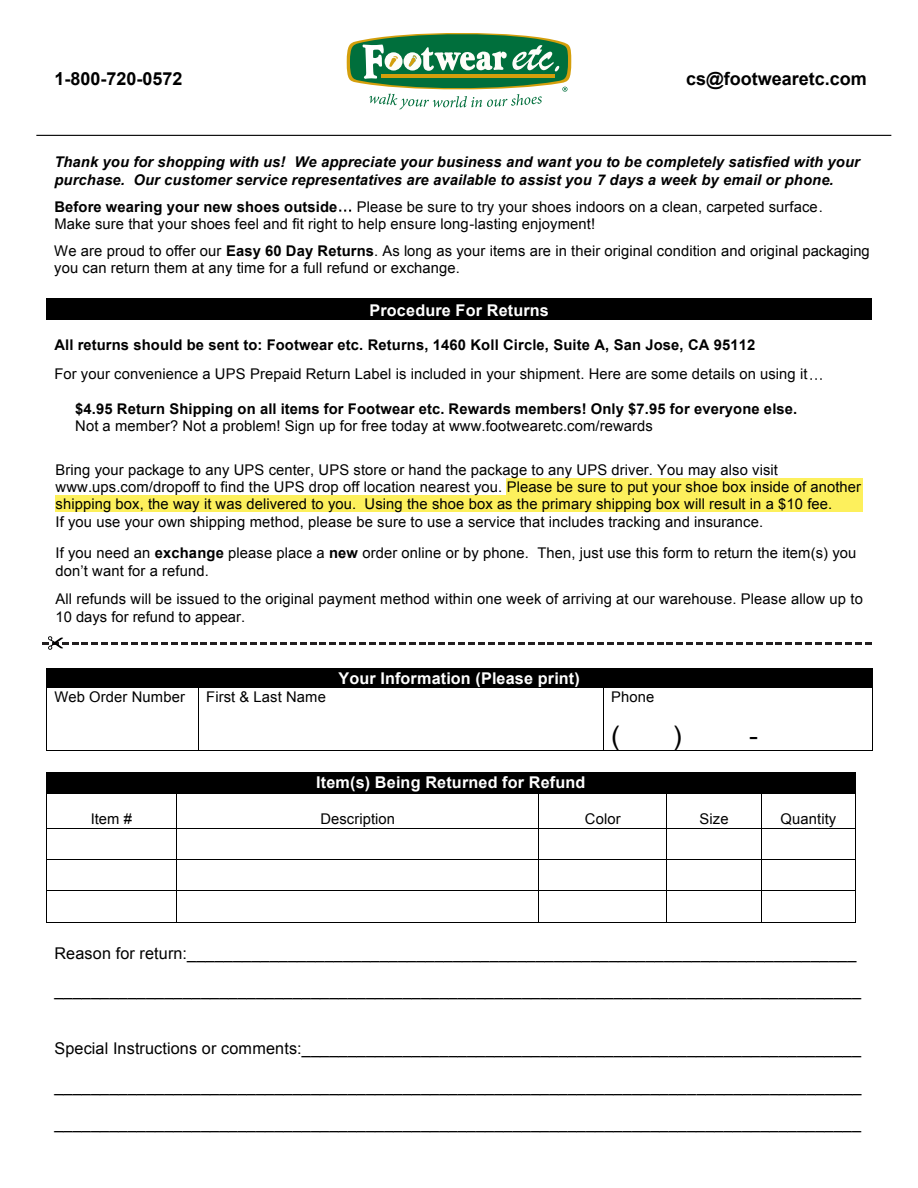
<style>
.page{position:relative;width:918px;height:1188px;background:#fff}
.page>*{position:absolute;margin:0;border:0;box-sizing:border-box;transform-origin:0 0}
.t1{font:27px "Arial";color:#000}
.t2{font:700 18px "Arial";color:#000}
.t3{font:16.2px "Arial";letter-spacing:.01em;color:#000}
.t4{font:700 16.2px "Arial";letter-spacing:.01em;color:#fff}
.t5{font:14.7px/17.2px "Arial";letter-spacing:.01em;color:#000}
.t6{font:700 14.7px "Arial";letter-spacing:.01em;color:#000}
.t7{font:italic 700 14.7px/17.2px "Arial";letter-spacing:.01em;color:#000}
.s1{font-weight:700}
</style>
<div class="page">
<div style="left:56px;top:495px;width:807px;height:17px;background:#fdf05c"></div>
<div style="left:507px;top:478px;width:356px;height:17px;background:#fdf05c"></div>
<div style="left:47px;top:298px;width:825px;height:21px;background:#000"></div>
<svg style="left:339px;top:210px;width:12px;height:2px"></svg>
<svg style="left:810px;top:378px;width:12px;height:2px"></svg>
<div style="left:54px;top:669px;width:810px;height:19px;background:#000"></div>
<hr style="left:46px;top:668px;width:826px;height:1px;background:#000">
<svg style="left:46px;top:669px;width:1px;height:19px"></svg>
<hr style="left:46px;top:688px;width:152px;height:1px;background:#000">
<hr style="left:199px;top:688px;width:404px;height:1px;background:#000">
<hr style="left:604px;top:688px;width:268px;height:1px;background:#000">
<svg style="left:872px;top:668px;width:1px;height:20px"></svg>
<hr style="left:46px;top:688px;width:1px;height:63px;background:#000">
<hr style="left:46px;top:751px;width:152px;height:1px;background:#000">
<hr style="left:198px;top:688px;width:1px;height:63px;background:#000">
<hr style="left:199px;top:751px;width:404px;height:1px;background:#000">
<hr style="left:603px;top:688px;width:1px;height:63px;background:#000">
<hr style="left:604px;top:751px;width:268px;height:1px;background:#000">
<hr style="left:872px;top:688px;width:1px;height:63px;background:#000">
<div style="left:47px;top:773px;width:808px;height:20px;background:#000"></div>
<hr style="left:46px;top:772px;width:809px;height:1px;background:#000">
<svg style="left:46px;top:773px;width:1px;height:20px"></svg>
<hr style="left:46px;top:793px;width:130px;height:1px;background:#000">
<hr style="left:177px;top:793px;width:361px;height:1px;background:#000">
<hr style="left:539px;top:793px;width:127px;height:1px;background:#000">
<hr style="left:667px;top:793px;width:94px;height:1px;background:#000">
<hr style="left:762px;top:793px;width:93px;height:1px;background:#000">
<svg style="left:855px;top:772px;width:1px;height:21px"></svg>
<hr style="left:46px;top:793px;width:1px;height:35px;background:#000">
<hr style="left:176px;top:793px;width:1px;height:35px;background:#000">
<hr style="left:538px;top:793px;width:1px;height:35px;background:#000">
<hr style="left:666px;top:793px;width:1px;height:35px;background:#000">
<hr style="left:761px;top:793px;width:1px;height:35px;background:#000">
<hr style="left:855px;top:793px;width:1px;height:35px;background:#000">
<hr style="left:46px;top:828px;width:130px;height:1px;background:#000">
<hr style="left:177px;top:828px;width:361px;height:1px;background:#000">
<hr style="left:539px;top:828px;width:127px;height:1px;background:#000">
<hr style="left:667px;top:828px;width:94px;height:1px;background:#000">
<hr style="left:762px;top:828px;width:93px;height:1px;background:#000">
<hr style="left:46px;top:829px;width:1px;height:30px;background:#000">
<hr style="left:176px;top:829px;width:1px;height:30px;background:#000">
<hr style="left:538px;top:829px;width:1px;height:30px;background:#000">
<hr style="left:666px;top:829px;width:1px;height:30px;background:#000">
<hr style="left:761px;top:829px;width:1px;height:30px;background:#000">
<hr style="left:855px;top:829px;width:1px;height:30px;background:#000">
<hr style="left:46px;top:859px;width:130px;height:1px;background:#000">
<hr style="left:177px;top:859px;width:361px;height:1px;background:#000">
<hr style="left:539px;top:859px;width:127px;height:1px;background:#000">
<hr style="left:667px;top:859px;width:94px;height:1px;background:#000">
<hr style="left:762px;top:859px;width:93px;height:1px;background:#000">
<hr style="left:46px;top:860px;width:1px;height:31px;background:#000">
<hr style="left:176px;top:860px;width:1px;height:31px;background:#000">
<hr style="left:538px;top:860px;width:1px;height:31px;background:#000">
<hr style="left:666px;top:860px;width:1px;height:31px;background:#000">
<hr style="left:761px;top:860px;width:1px;height:31px;background:#000">
<hr style="left:855px;top:860px;width:1px;height:31px;background:#000">
<hr style="left:46px;top:891px;width:130px;height:1px;background:#000">
<hr style="left:177px;top:891px;width:361px;height:1px;background:#000">
<hr style="left:539px;top:891px;width:127px;height:1px;background:#000">
<hr style="left:667px;top:891px;width:94px;height:1px;background:#000">
<hr style="left:762px;top:891px;width:93px;height:1px;background:#000">
<hr style="left:46px;top:891px;width:1px;height:31px;background:#000">
<hr style="left:46px;top:922px;width:130px;height:1px;background:#000">
<hr style="left:176px;top:891px;width:1px;height:31px;background:#000">
<hr style="left:177px;top:922px;width:361px;height:1px;background:#000">
<hr style="left:538px;top:891px;width:1px;height:31px;background:#000">
<hr style="left:539px;top:922px;width:127px;height:1px;background:#000">
<hr style="left:666px;top:891px;width:1px;height:31px;background:#000">
<hr style="left:667px;top:922px;width:94px;height:1px;background:#000">
<hr style="left:761px;top:891px;width:1px;height:31px;background:#000">
<hr style="left:762px;top:922px;width:93px;height:1px;background:#000">
<hr style="left:855px;top:891px;width:1px;height:31px;background:#000">
<hr style="left:36px;top:135px;width:855px;height:1px;background:#000">
<svg style="left:347px;top:33px;width:224px;height:76px"></svg>
<svg style="left:42px;top:636px;width:830px;height:14px"></svg>
<p class="t2" style="left:54px;top:66px;width:130px">1-800-720-0572</p>
<p class="t2" style="left:686px;top:66px;width:182px">cs@footwearetc.com</p>
<p class="t7" style="left:54px;top:154px;width:807px">Thank you for shopping with us! We appreciate your business and want you to be completely satisfied with your purchase. Our customer service representatives are available to assist you 7 days a week by email or phone.</p>
<p class="t6" style="left:54px;top:197px;width:285px">Before wearing your new shoes outside</p>
<p class="t5" style="left:54px;top:198px;width:770px;text-indent:303px">Please be sure to try your shoes indoors on a clean, carpeted surface.<br>Make sure that your shoes feel and fit right to help ensure long-lasting enjoyment!</p>
<p class="t5" style="left:54px;top:242px;width:817px">We are proud to offer our <span class="s1">Easy 60 Day Returns</span>. As long as your items are in their original condition and original packaging you can return them at any time for a full refund or exchange.</p>
<p class="t4" style="left:370px;top:300px;width:181px">Procedure For Returns</p>
<p class="t6" style="left:54px;top:336px;width:703px">All returns should be sent to: Footwear etc. Returns, 1460 Koll Circle, Suite A, San Jose, CA 95112</p>
<p class="t5" style="left:54px;top:365px;width:755px">For your convenience a UPS Prepaid Return Label is included in your shipment. Here are some details on using it</p>
<p class="t6" style="left:75px;top:399px;width:724px">$4.95 Return Shipping on all items for Footwear etc. Rewards members! Only $7.95 for everyone else.</p>
<p class="t5" style="left:75px;top:417px;width:579px">Not a member? Not a problem! Sign up for free today at www.footwearetc.com/rewards</p>
<p class="t5" style="left:56px;top:461px;width:807px">Bring your package to any UPS center, UPS store or hand the package to any UPS driver. You may also visit www.ups.com/dropoff to find the UPS drop off location nearest you. Please be sure to put your shoe box inside of another shipping box, the way it was delivered to you. Using the shoe box as the primary shipping box will result in a $10 fee.<br>If you use your own shipping method, please be sure to use a service that includes tracking and insurance.</p>
<p class="t5" style="left:56px;top:545px;width:802px">If you need an <span class="s1">exchange</span> please place a <span class="s1">new</span> order online or by phone. Then, just use this form to return the item(s) you don’t want for a refund.</p>
<p class="t5" style="left:56px;top:590px;width:809px;line-height:17.7px">All refunds will be issued to the original payment method within one week of arriving at our warehouse. Please allow up to<br>10 days for refund to appear.</p>
<p class="t4" style="left:338px;top:668px;width:243px">Your Information (Please print)</p>
<p class="t5" style="left:54px;top:689px;width:132px">Web Order Number</p>
<p class="t5" style="left:206px;top:689px;width:121px">First &amp; Last Name</p>
<p class="t5" style="left:611px;top:689px;width:45px">Phone</p>
<h1 class="t1" style="left:611px;top:718px;width:10px">(</h1>
<h1 class="t1" style="left:673px;top:718px;width:10px">)</h1>
<h1 class="t1" style="left:749px;top:718px;width:10px">-</h1>
<p class="t4" style="left:316px;top:772px;width:271px">Item(s) Being Returned for Refund</p>
<p class="t5" style="left:91px;top:811px;width:43px">Item #</p>
<p class="t5" style="left:320px;top:811px;width:76px">Description</p>
<p class="t5" style="left:585px;top:811px;width:37px">Color</p>
<p class="t5" style="left:700px;top:811px;width:31px">Size</p>
<p class="t5" style="left:781px;top:811px;width:57px">Quantity</p>
<p class="t3" style="left:54px;top:942px;width:804px">Reason for return:_________________________________________________________________________</p>
<p class="t3" style="left:54px;top:980px;width:808px">________________________________________________________________________________________</p>
<p class="t3" style="left:54px;top:1037px;width:808px">Special Instructions or comments:_____________________________________________________________</p>
<p class="t3" style="left:54px;top:1075px;width:809px">________________________________________________________________________________________</p>
<p class="t3" style="left:54px;top:1113px;width:808px">________________________________________________________________________________________</p>
</div>
